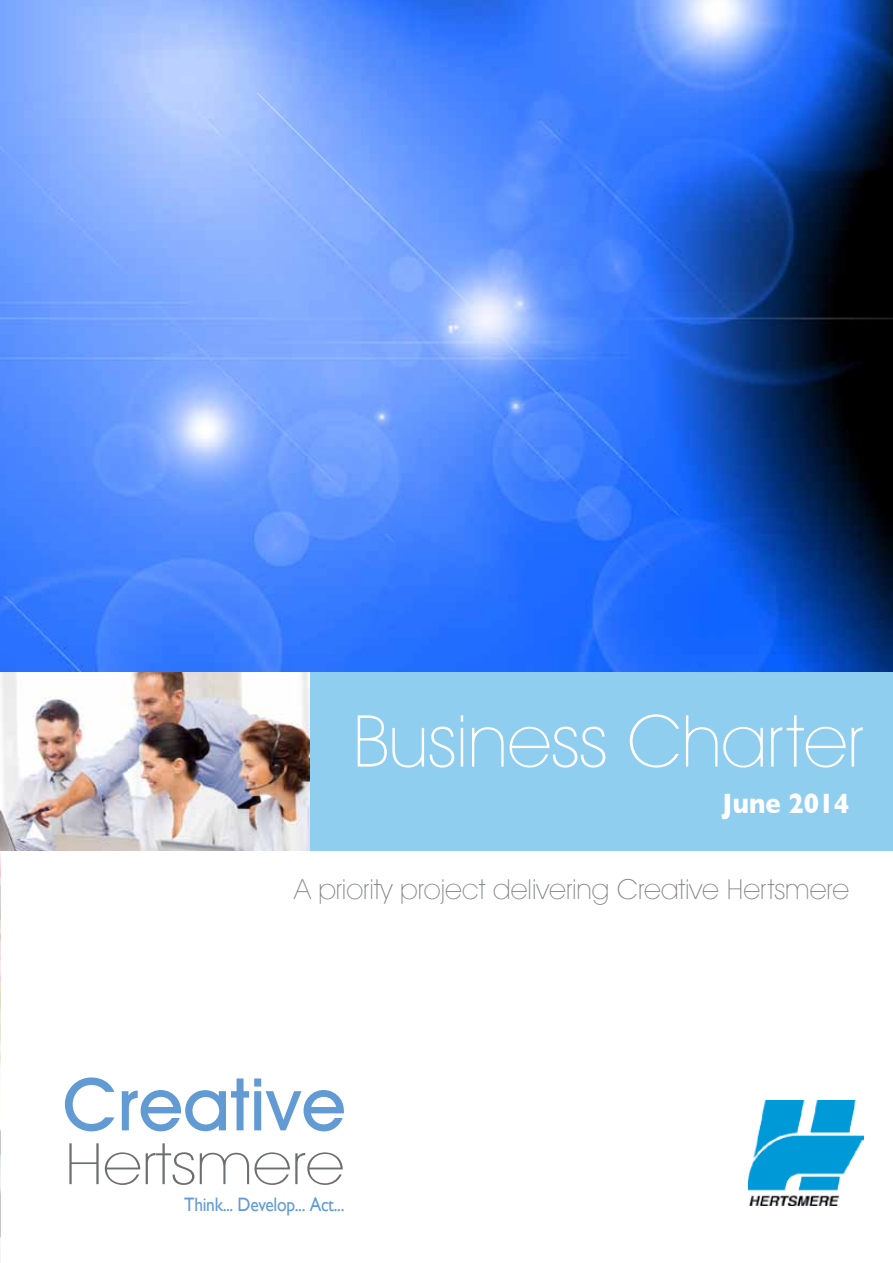
<style>
.page{position:relative;width:893px;height:1263px;background:#fff}
.page>*{position:absolute;margin:0;border:0;box-sizing:border-box;transform-origin:0 0}
.t1{font:500 72.9px "Avant Garde IT Cby BT";color:#629bd3}
.t2{font:200 72px "Avant Garde IT Cby BT";color:#fff}
.t3{font:200 57.45px "Avant Garde IT Cby BT";color:#6d6e71;scale:1.12 1}
.t4{font:700 28.5px "Gill Sans";color:#fff;scale:.9 1}
.t5{font:200 27.75px "Avant Garde IT Cby BT";color:#808285}
.t6{font:19.5px "Gill Sans";letter-spacing:-.02em;color:#629bd3;scale:.9 1}
</style>
<div class="page">
<img style="left:0;top:0;width:893px;height:673px">
<div style="left:0;top:673px;width:893px;height:178px;background:#90cef0"></div>
<img style="left:0;top:673px;width:309px;height:178px">
<img style="left:748px;top:1101px;width:115px;height:104px">
<svg style="left:0;top:833px;width:1px;height:430px"></svg>
<h2 class="t2" style="left:353px;top:697px;width:512px">Business Charter</h2>
<p class="t4" style="left:722px;top:786px;width:143px">June 2014</p>
<p class="t5" style="left:294px;top:873px;width:557px">A priority project delivering Creative Hertsmere</p>
<h1 class="t1" style="left:63px;top:1060px;width:285px">Creative</h1>
<h3 class="t3" style="left:65px;top:1129px;width:251px">Hertsmere</h3>
<p class="t6" style="left:184px;top:1192px;width:180px">Think... Develop... Act...</p>
</div>
